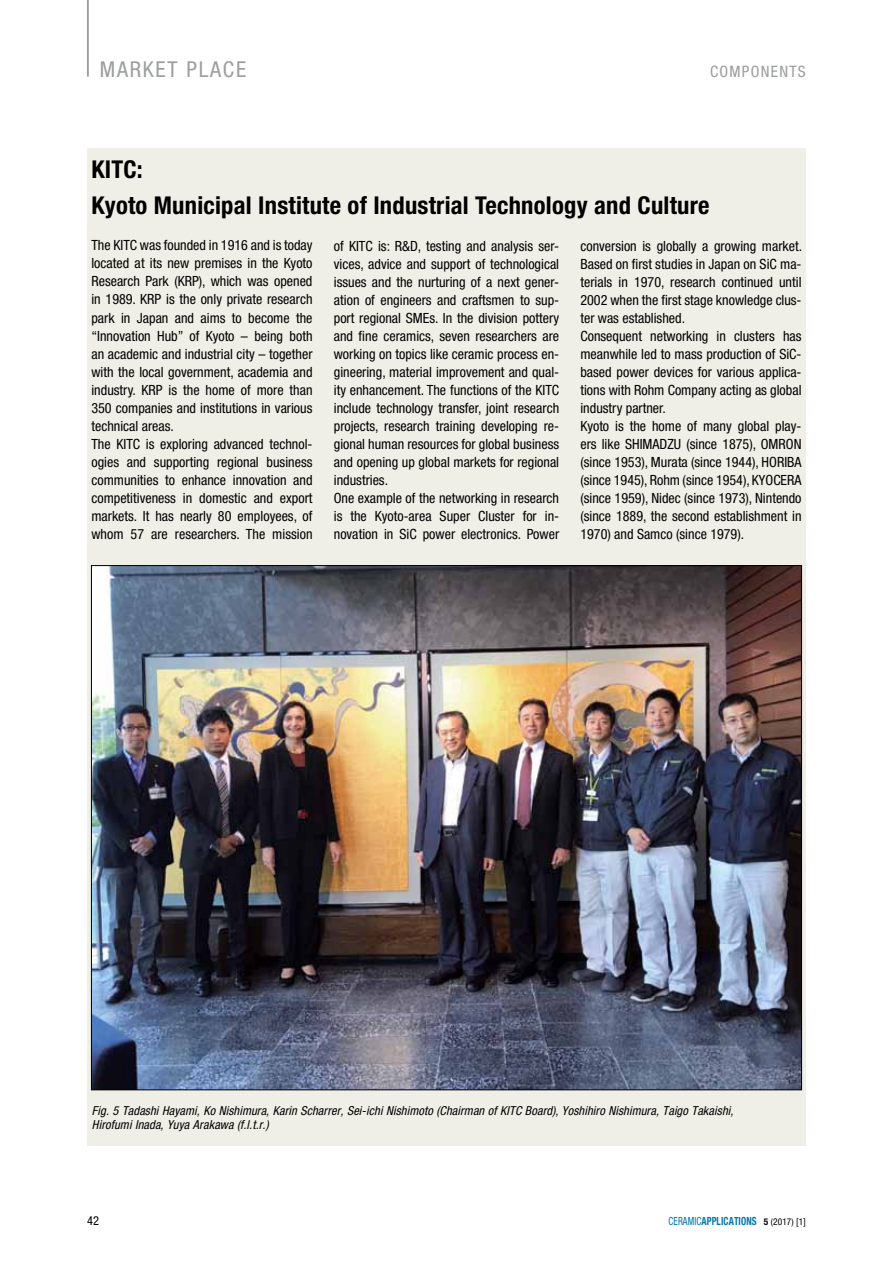
<style>
.page{position:relative;width:893px;height:1263px;background:#fff}
.page>*{position:absolute;margin:0;border:0;box-sizing:border-box;transform-origin:0 0}
.t1{font:700 condensed 24.6px/36px "Helvetica Neue";letter-spacing:.01em;color:#000}
.t2{font:condensed 21.9px "Helvetica Neue";letter-spacing:.08em;color:#9c9d9d}
.t3{font:condensed 15.75px "Helvetica Neue";letter-spacing:.08em;color:#9c9d9d}
.t4{font:condensed 14.1px/18px "Helvetica Neue";color:#000}
.t5{font:italic condensed 12.3px/13.5px "Helvetica Neue";letter-spacing:.01em;color:#000}
.t6{font:condensed 12.3px "Helvetica Neue";color:#000}
.t7{font:700 condensed 11.25px "Helvetica Neue";letter-spacing:.01em;color:#0077ae;scale:.83 1}
.s1{font-weight:400}
.s2{font-size:9.3px;color:#000}
.s3{font-weight:400;font-size:9.3px;color:#000}
</style>
<div class="page">
<hr style="left:87px;top:0;width:2px;height:77px;background:#878786">
<div style="left:87px;top:149px;width:719px;height:997px;background:#f0efe7"></div>
<img style="left:93px;top:567px;width:707px;height:521px">
<h2 class="t2" style="left:100px;top:56px;width:148px">MARKET PLACE</h2>
<p class="t3" style="left:710px;top:62px;width:97px">COMPONENTS</p>
<h1 class="t1" style="left:91px;top:151px;width:620px">KITC:<br>Kyoto Municipal Institute of Industrial Technology and Culture</h1>
<p class="t4" style="left:91px;top:236px;width:223px">The KITC was founded in 1916 and is today located at its new premises in the Kyoto Research Park (KRP), which was opened in 1989. KRP is the only private research park in Japan and aims to become the “Innovation Hub” of Kyoto – being both an academic and industrial city – together with the local government, academia and industry. KRP is the home of more than 350 companies and institutions in various technical areas.<br>The KITC is exploring advanced technol&shy;ogies and supporting regional business communities to enhance innovation and competitiveness in domestic and export markets. It has nearly 80 employees, of whom 57 are researchers. The mission</p>
<p class="t4" style="left:334px;top:236px;width:227px">of KITC is: R&amp;D, testing and analysis ser&shy;vices, advice and support of technological issues and the nurturing of a next gener&shy;ation of engineers and craftsmen to sup&shy;port regional SMEs. In the division pottery and fine ceramics, seven researchers are working on topics like ceramic process en&shy;gineering, material improvement and qual&shy;ity enhancement. The functions of the KITC include technology transfer, joint research projects, research training developing re&shy;gional human resources for global business and opening up global markets for regional industries.<br>One example of the networking in research is the Kyoto-area Super Cluster for in&shy;novation in SiC power electronics. Power</p>
<p class="t4" style="left:580px;top:237px;width:223px">conversion is globally a growing market.<br>Based on first studies in Japan on SiC ma&shy;terials in 1970, research continued until 2002 when the first stage knowledge clus&shy;ter was established.<br>Consequent networking in clusters has meanwhile led to mass production of SiC&shy;based power devices for various applica&shy;tions with Rohm Company acting as global industry partner.<br>Kyoto is the home of many global play&shy;ers like SHIMADZU (since 1875), OMRON (since 1953), Murata (since 1944), HORIBA (since 1945), Rohm (since 1954), KYOCERA (since 1959), Nidec (since 1973), Nintendo (since 1889, the second establishment in 1970) and Samco (since 1979).</p>
<p class="t5" style="left:92px;top:1104px;width:643px">Fig. 5 Tadashi Hayami, Ko Nishimura, Karin Scharrer, Sei-ichi Nishimoto (Chairman of KITC Board), Yoshihiro Nishimura, Taigo Takaishi,<br>Hirofumi Inada, Yuya Arakawa (f.l.t.r.)</p>
<p class="t6" style="left:87px;top:1213px;width:14px">42</p>
<p class="t7" style="left:669px;top:1214px;width:167px"><span class="s1">CERAMIC</span>APPLICATIONS <span class="s2">5</span> <span class="s3">(2017) [1]</span></p>
</div>
